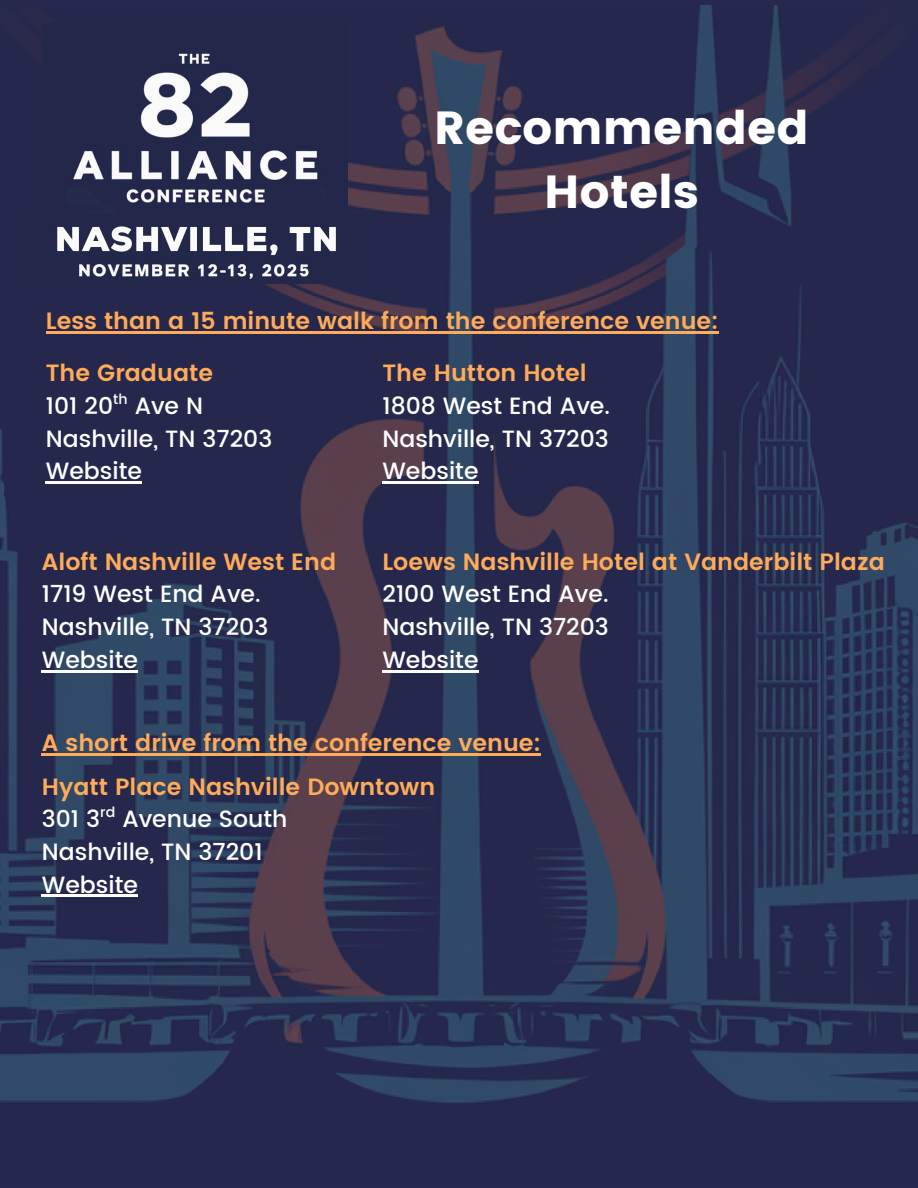
<style>
.page{position:relative;width:918px;height:1188px;background:#fff}
.page>*{position:absolute;margin:0;border:0;box-sizing:border-box;transform-origin:0 0}
.t1{font:46.35px/64.1px "Poppins";color:#fff;text-align:center}
.t2{font:500 23.55px "Poppins";color:#fff}
.t3{font:600 23.55px "Poppins";color:#ffab59}
.t4{font:500 14.1px "Poppins";color:#fff}
</style>
<div class="page">
<img style="left:0;top:6px;width:918px;height:1176px">
<img style="left:42px;top:24px;width:305px;height:191px">
<img style="left:20px;top:215px;width:350px;height:68px">
<hr style="left:46px;top:482px;width:96px;height:2px;background:#fff">
<hr style="left:382px;top:482px;width:97px;height:2px;background:#fff">
<hr style="left:382px;top:670px;width:97px;height:2px;background:#fff">
<hr style="left:42px;top:670px;width:96px;height:2px;background:#fff">
<hr style="left:42px;top:895px;width:96px;height:2px;background:#fff">
<hr style="left:46px;top:331px;width:673px;height:2px;background:#ffab59">
<hr style="left:42px;top:753px;width:499px;height:2px;background:#ffab59">
<p class="t1" style="left:434px;top:96px;width:376px">Recommended<br>Hotels</p>
<p class="t3" style="left:46px;top:307px;width:674px">Less than a 15 minute walk from the conference venue:</p>
<p class="t3" style="left:46px;top:360px;width:169px">The Graduate</p>
<p class="t2" style="left:46px;top:392px;width:159px">101 20 Ave N</p>
<p class="t4" style="left:113px;top:391px;width:16px">th</p>
<h1 class="t2" style="left:46px;top:425px;width:228px">Nashville, TN 37203</h1>
<p class="t2" style="left:46px;top:457px;width:98px">Website</p>
<p class="t3" style="left:42px;top:548px;width:296px">Aloft Nashville West End</p>
<p class="t2" style="left:42px;top:581px;width:220px">1719 West End Ave.</p>
<p class="t2" style="left:42px;top:613px;width:228px">Nashville, TN 37203</p>
<p class="t2" style="left:42px;top:646px;width:98px">Website</p>
<p class="t3" style="left:382px;top:360px;width:206px">The Hutton Hotel</p>
<p class="t2" style="left:382px;top:392px;width:229px">1808 West End Ave.</p>
<p class="t2" style="left:382px;top:425px;width:228px">Nashville, TN 37203</p>
<p class="t2" style="left:382px;top:457px;width:98px">Website</p>
<p class="t3" style="left:382px;top:548px;width:504px">Loews Nashville Hotel at Vanderbilt Plaza</p>
<p class="t2" style="left:382px;top:581px;width:228px">2100 West End Ave.</p>
<p class="t2" style="left:382px;top:613px;width:228px">Nashville, TN 37203</p>
<p class="t2" style="left:382px;top:646px;width:98px">Website</p>
<p class="t3" style="left:42px;top:729px;width:501px">A short drive from the conference venue:</p>
<p class="t3" style="left:42px;top:773px;width:395px">Hyatt Place Nashville Downtown</p>
<p class="t2" style="left:42px;top:805px;width:247px">301 3 Avenue South</p>
<p class="t4" style="left:100px;top:804px;width:17px">rd</p>
<p class="t2" style="left:42px;top:838px;width:222px">Nashville, TN 37201</p>
<p class="t2" style="left:42px;top:871px;width:98px">Website</p>
</div>
